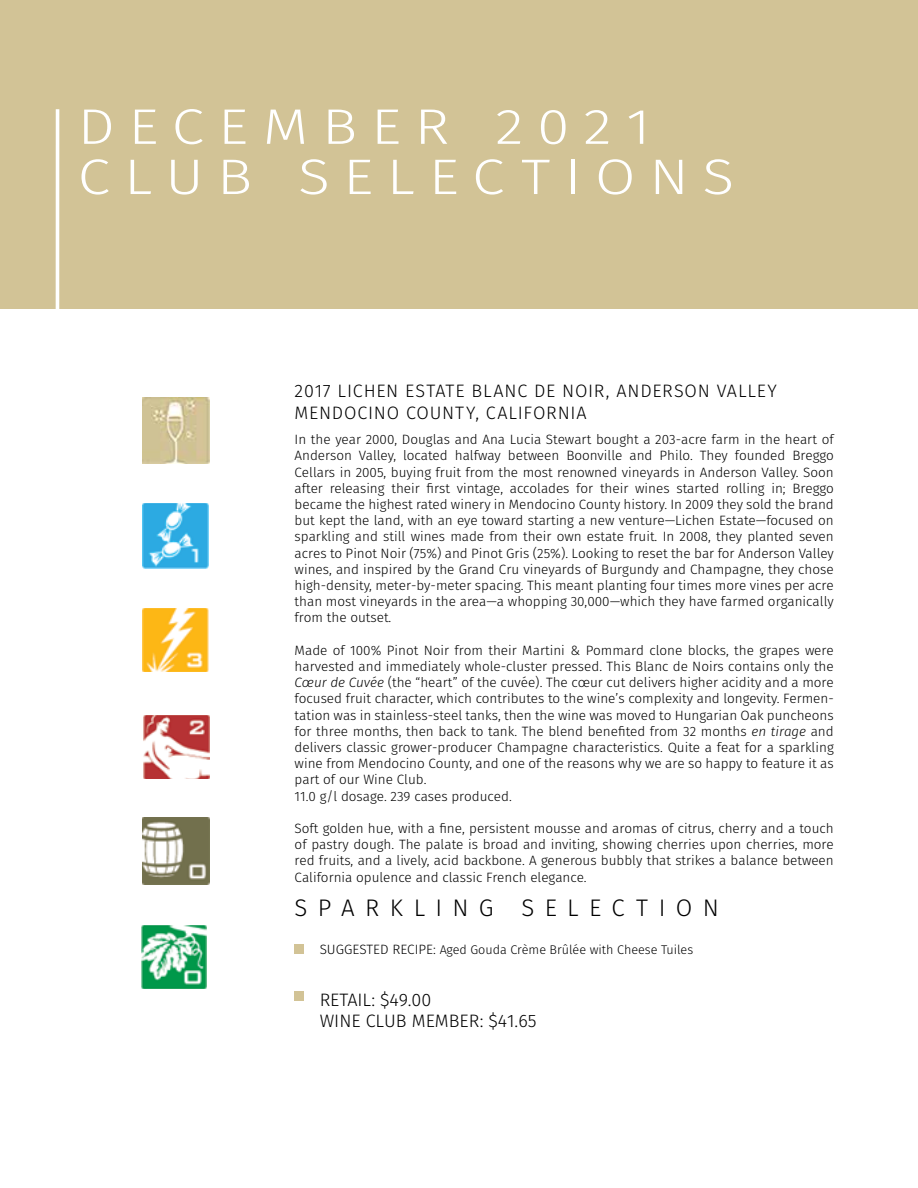
<style>
.page{position:relative;width:918px;height:1188px;background:#fff}
.page>*{position:absolute;margin:0;border:0;box-sizing:border-box;transform-origin:0 0}
.t1{font:300 49.95px/50.2px "Fira Sans";letter-spacing:.23em;color:#fff;scale:1.18 1}
.t2{font:300 24px "Fira Sans";letter-spacing:.425em;color:#000}
.t3{font:300 18px/21.6px "Fira Sans";letter-spacing:.04em;color:#000}
.t4{font:300 18px/21.6px "Fira Sans";color:#000}
.t5{font:300 13.5px/16.2px "Fira Sans";color:#000;text-align:justify}
.t6{font:300 12.6px "Fira Sans";color:#000}
.s1{font-style:italic}
.s2{font-size:13.5px}
</style>
<div class="page">
<div style="left:0;top:0;width:918px;height:309px;background:#d2c396"></div>
<div style="left:295px;top:944px;width:9px;height:10px;background:#d2c396"></div>
<div style="left:295px;top:991px;width:9px;height:10px;background:#d2c396"></div>
<hr style="left:56px;top:109px;width:3px;height:219px;background:#fff">
<img style="left:143px;top:397px;width:66px;height:67px">
<img style="left:143px;top:818px;width:66px;height:66px">
<img style="left:143px;top:503px;width:65px;height:65px">
<img style="left:143px;top:608px;width:66px;height:64px">
<img style="left:144px;top:715px;width:66px;height:63px">
<img style="left:142px;top:925px;width:65px;height:64px">
<h1 class="t1" style="left:78px;top:101px;width:558px">DECEMBER 2021<br>CLUB SELECTIONS</h1>
<h3 class="t3" style="left:295px;top:380px;width:484px">2017 LICHEN ESTATE BLANC DE NOIR, ANDERSON VALLEY<br>MENDOCINO COUNTY, CALIFORNIA</h3>
<p class="t5" style="left:295px;top:431px;width:541px">In the year 2000, Douglas and Ana Lucia Stewart bought a 203-acre farm in the heart of Anderson Valley, located halfway between Boonville and Philo. They founded Breggo Cellars in 2005, buying fruit from the most renowned vineyards in Anderson Valley. Soon after releasing their first vintage, accolades for their wines started rolling in; Breggo became the highest rated winery in Mendocino County history. In 2009 they sold the brand but kept the land, with an eye toward starting a new venture—Lichen Estate—focused on sparkling and still wines made from their own estate fruit. In 2008, they planted seven acres to Pinot Noir (75%) and Pinot Gris (25%). Looking to reset the bar for Anderson Valley wines, and inspired by the Grand Cru vineyards of Burgundy and Champagne, they chose high-density, meter-by-meter spacing. This meant planting four times more vines per acre than most vineyards in the area—a whopping 30,000—which they have farmed organically from the outset.</p>
<p class="t5" style="left:295px;top:642px;width:541px;text-align:left">Made of 100% Pinot Noir from their Martini &amp; Pommard clone blocks, the grapes were harvested and immediately whole-cluster pressed. This Blanc de Noirs contains only the <span class="s1">Cœur de Cuvée</span> (the “heart” of the cuvée). The cœur cut delivers higher acidity and a more focused fruit character, which contributes to the wine’s complexity and longevity. Fermen&shy;tation was in stainless-steel tanks, then the wine was moved to Hungarian Oak puncheons for three months, then back to tank. The blend benefited from 32 months <span class="s1">en tirage</span> and delivers classic grower-producer Champagne characteristics. Quite a feat for a sparkling wine from Mendocino County, and one of the reasons why we are so happy to feature it as part of our Wine Club.<br>11.0 g/l dosage. 239 cases produced.</p>
<p class="t5" style="left:295px;top:820px;width:541px">Soft golden hue, with a fine, persistent mousse and aromas of citrus, cherry and a touch of pastry dough. The palate is broad and inviting, showing cherries upon cherries, more red fruits, and a lively, acid backbone. A generous bubbly that strikes a balance between California opulence and classic French elegance.</p>
<h2 class="t2" style="left:295px;top:891px;width:426px">SPARKLING SELECTION</h2>
<p class="t6" style="left:320px;top:941px;width:375px"><span class="s2">SUGGESTED RECIPE:</span> Aged Gouda Crème Brûlée with Cheese Tuiles</p>
<h3 class="t4" style="left:320px;top:989px;width:218px">RETAIL: $49.00<br>WINE CLUB MEMBER: $41.65</h3>
</div>
